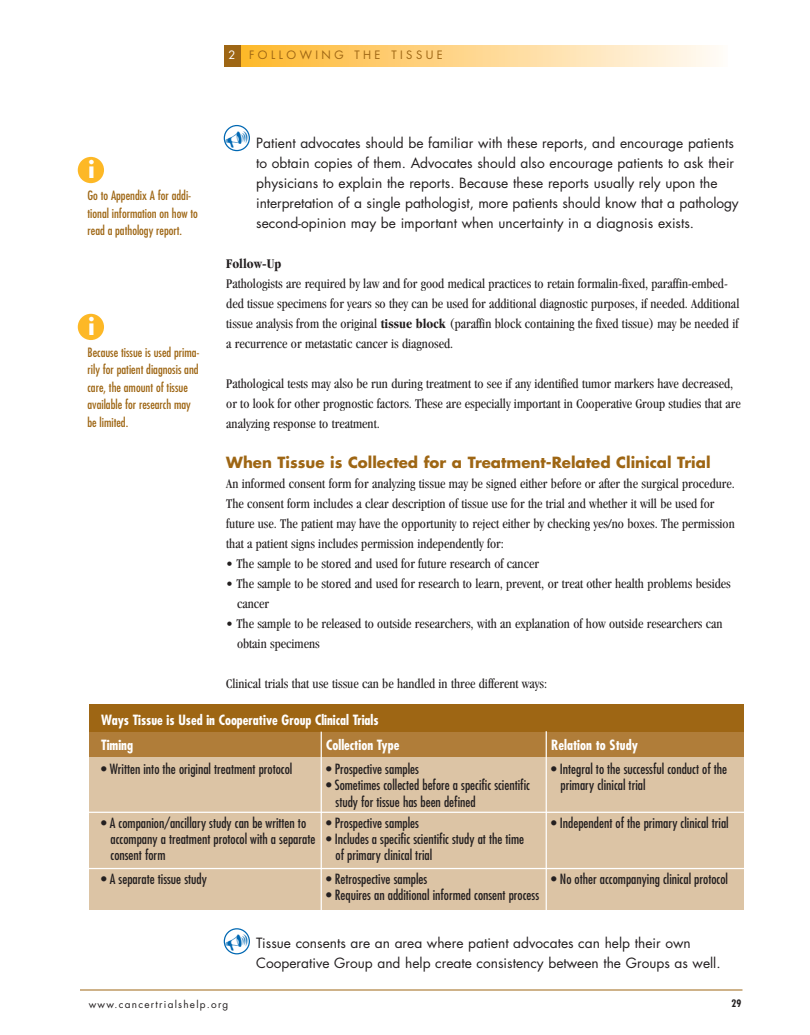
<style>
.page{position:relative;width:810px;height:1035px;background:#fff}
.page>*{position:absolute;margin:0;border:0;box-sizing:border-box;transform-origin:0 0}
.t1{font:700 22.5px "Futura";color:#fff}
.t2{font:700 15px "Futura";color:#9e6614}
.t3{font:condensed 13.75px/20px "Garamond";color:#231f20}
.t4{font:condensed 13.75px/16.2px "Futura";color:#231f20}
.t5{font:13.75px/20px "Futura";color:#231f20}
.t6{font:700 condensed 13.75px/25px "Futura";color:#fff}
.t7{font:700 condensed 13.75px "Garamond";color:#231f20}
.t8{font:condensed 12.5px/17.5px "Futura";color:#9e6614}
.t9{font:11.25px "Futura";letter-spacing:.31em;color:#9e6614}
.t10{font:10px "Futura";letter-spacing:.125em;color:#231f20}
.t11{font:700 condensed 10px "Futura";color:#231f20}
.s1{color:#fff}
.s2{font-weight:700}
</style>
<div class="page">
<hr style="left:80px;top:990px;width:662px;height:1px;background:#9e6614">
<div style="left:241px;top:45px;width:486px;height:21px;background:linear-gradient(to right,#feb82f,#fffaf8)"></div>
<div style="left:224px;top:45px;width:17px;height:21px;background:#9e6614"></div>
<div style="left:78px;top:157px;width:26px;height:26px;background:#fdb826;border-radius:50%"></div>
<div style="left:78px;top:314px;width:26px;height:26px;background:#fdb826;border-radius:50%"></div>
<div style="left:89px;top:755px;width:655px;height:155px;background:#dcc4a5"></div>
<div style="left:89px;top:729px;width:655px;height:28px;background:#b07d39"></div>
<div style="left:89px;top:704px;width:655px;height:28px;background:#9e6614"></div>
<hr style="left:321px;top:732px;width:1px;height:180px;background:#fff">
<hr style="left:546px;top:731px;width:1px;height:182px;background:#fff">
<hr style="left:89px;top:812px;width:676px;height:1px;background:#fff">
<hr style="left:89px;top:868px;width:676px;height:1px;background:#fff">
<svg style="left:224px;top:928px;width:26px;height:26px"></svg>
<svg style="left:224px;top:125px;width:26px;height:26px"></svg>
<p class="t9" style="left:229px;top:50px;width:216px"><span class="s1">2</span> FOLLOWING THE TISSUE</p>
<h1 class="t1" style="left:88px;top:159px;width:8px">i</h1>
<p class="t8" style="left:87px;top:188px;width:112px">Go to Appendix A for addi&shy;tional information on how to read a pathology report.</p>
<h1 class="t1" style="left:88px;top:316px;width:8px">i</h1>
<p class="t8" style="left:87px;top:345px;width:114px">Because tissue is used prima&shy;rily for patient diagnosis and care, the amount of tissue available for research may be limited.</p>
<p class="t5" style="left:256px;top:134px;width:484px">Patient advocates should be familiar with these reports, and encourage patients to obtain copies of them. Advocates should also encourage patients to ask their physicians to explain the reports. Because these reports usually rely upon the interpretation of a single pathologist, more patients should know that a pathology second-opinion may be important when uncertainty in a diagnosis exists.</p>
<p class="t7" style="left:226px;top:258px;width:56px">Follow-Up</p>
<p class="t3" style="left:226px;top:274px;width:515px">Pathologists are required by law and for good medical practices to retain formalin-fixed, paraffin-embed&shy;ded tissue specimens for years so they can be used for additional diagnostic purposes, if needed. Additional tissue analysis from the original <span class="s2">tissue block</span> (paraffin block containing the fixed tissue) may be needed if a recurrence or metastatic cancer is diagnosed.</p>
<p class="t3" style="left:226px;top:374px;width:516px">Pathological tests may also be run during treatment to see if any identified tumor markers have decreased, or to look for other prognostic factors. These are especially important in Cooperative Group studies that are analyzing response to treatment.</p>
<p class="t2" style="left:226px;top:455px;width:486px">When Tissue is Collected for a Treatment-Related Clinical Trial</p>
<p class="t3" style="left:226px;top:474px;width:510px">An informed consent form for analyzing tissue may be signed either before or after the surgical procedure.<br>The consent form includes a clear description of tissue use for the trial and whether it will be used for future use. The patient may have the opportunity to reject either by checking yes/no boxes. The permission that a patient signs includes permission independently for:</p>
<p class="t3" style="left:226px;top:554px;width:314px">• The sample to be stored and used for future research of cancer</p>
<p class="t3" style="left:237px;top:574px;width:495px;text-indent:-11px">• The sample to be stored and used for research to learn, prevent, or treat other health problems besides cancer</p>
<p class="t3" style="left:237px;top:614px;width:487px;text-indent:-11px">• The sample to be released to outside researchers, with an explanation of how outside researchers can obtain specimens</p>
<p class="t3" style="left:226px;top:674px;width:322px">Clinical trials that use tissue can be handled in three different ways:</p>
<p class="t6" style="left:101px;top:709px;width:279px">Ways Tissue is Used in Cooperative Group Clinical Trials<br>Timing</p>
<p class="t6" style="left:326px;top:734px;width:75px">Collection Type</p>
<p class="t6" style="left:551px;top:734px;width:88px">Relation to Study</p>
<p class="t4" style="left:101px;top:762px;width:193px">• Written into the original treatment protocol</p>
<p class="t4" style="left:326px;top:762px;width:94px">• Prospective samples</p>
<p class="t4" style="left:551px;top:762px;width:177px">• Integral to the successful conduct of the</p>
<p class="t4" style="left:326px;top:778px;width:205px">• Sometimes collected before a specific scientific</p>
<p class="t4" style="left:561px;top:778px;width:86px">primary clinical trial</p>
<p class="t4" style="left:336px;top:794px;width:142px">study for tissue has been defined</p>
<p class="t4" style="left:101px;top:816px;width:206px">• A companion/ancillary study can be written to</p>
<p class="t4" style="left:326px;top:816px;width:94px">• Prospective samples</p>
<p class="t4" style="left:551px;top:816px;width:179px">• Independent of the primary clinical trial</p>
<p class="t4" style="left:111px;top:832px;width:415px">accompany a treatment protocol with a separate • Includes a specific scientific study at the time consent form</p>
<p class="t4" style="left:336px;top:848px;width:98px">of primary clinical trial</p>
<p class="t4" style="left:101px;top:872px;width:107px">• A separate tissue study</p>
<p class="t4" style="left:326px;top:872px;width:103px">• Retrospective samples</p>
<p class="t4" style="left:551px;top:872px;width:178px">• No other accompanying clinical protocol</p>
<p class="t4" style="left:326px;top:888px;width:214px">• Requires an additional informed consent process</p>
<p class="t10" style="left:89px;top:999px;width:141px">www.cancertrialshelp.org</p>
<p class="t5" style="left:256px;top:934px;width:466px">Tissue consents are an area where patient advocates can help their own<br>Cooperative Group and help create consistency between the Groups as well.</p>
<p class="t11" style="left:731px;top:999px;width:11px">29</p>
</div>
